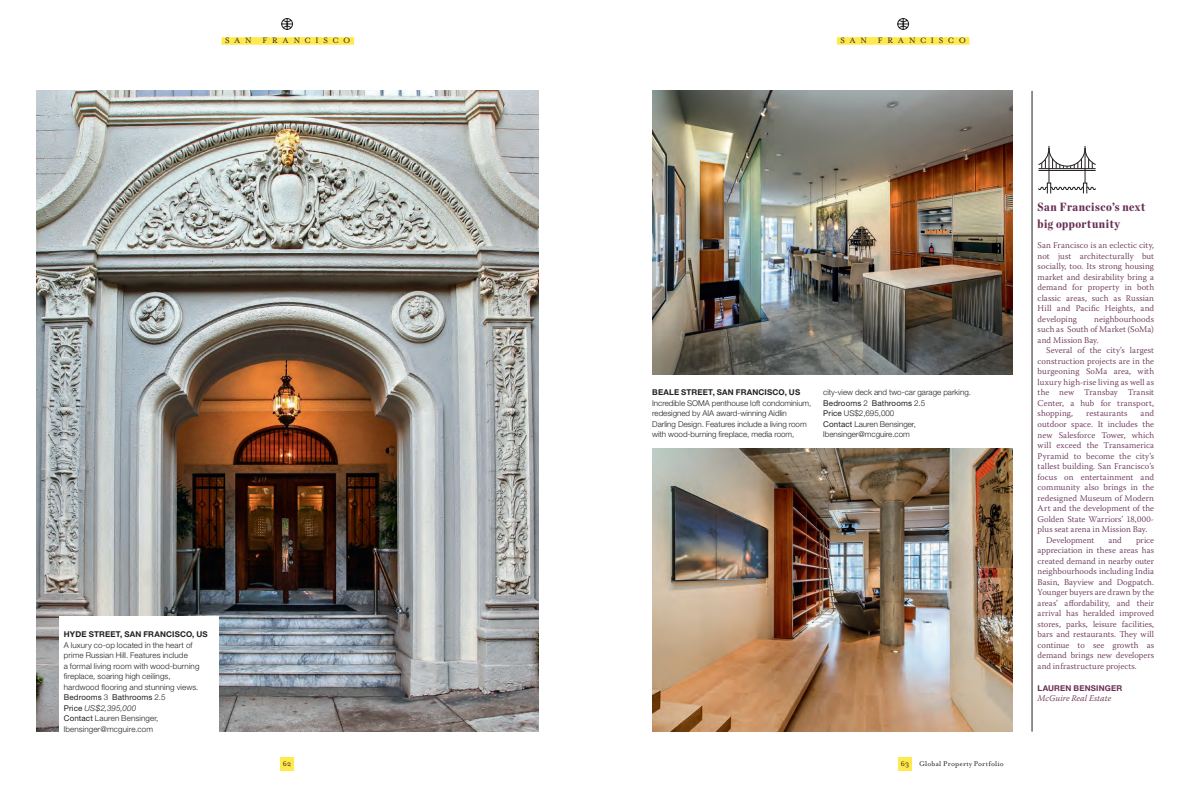
<style>
.page{position:relative;width:1191px;height:794px;background:#fff}
.page>*{position:absolute;margin:0;border:0;box-sizing:border-box;transform-origin:0 0}
.t1{font:900 12px/17px "Chronicle Deck Cond";letter-spacing:.04em;color:#672f54}
.t2{font:9px "Mrs Eaves Roman";letter-spacing:.53em;color:#231f20}
.t3{font:300 8.8px/10.5px "Warnock Pro";letter-spacing:.01em;color:#672f54;text-align:justify}
.t4{font:italic 300 8.8px "Warnock Pro";color:#672f54}
.t5{font:300 8px/10.5px "Helvetica Neue";color:#231f20}
.t6{font:700 8px "Helvetica Neue";letter-spacing:.02em;color:#231f20}
.t7{font:8px "Mrs Eaves Roman";letter-spacing:.02em;color:#231f20}
.t8{font:700 8px "Helvetica Neue";letter-spacing:.025em;color:#672f54}
.s1{font-weight:400}
.s2{font-style:italic}
</style>
<div class="page">
<div style="left:280px;top:757px;width:13px;height:13px;background:#ffe94d"></div>
<div style="left:222px;top:37px;width:132px;height:8px;background:#ffe94d"></div>
<svg style="left:281px;top:18px;width:12px;height:12px"></svg>
<img style="left:37px;top:91px;width:502px;height:640px">
<div style="left:60px;top:616px;width:159px;height:120px;background:#fff"></div>
<div style="left:898px;top:757px;width:13px;height:13px;background:#ffe94d"></div>
<div style="left:837px;top:37px;width:132px;height:8px;background:#ffe94d"></div>
<svg style="left:897px;top:18px;width:12px;height:12px"></svg>
<hr style="left:1031px;top:91px;width:1px;height:640px;background:#231f20">
<img style="left:652px;top:91px;width:360px;height:283px">
<img style="left:652px;top:448px;width:360px;height:283px">
<svg style="left:1038px;top:186px;width:58px;height:4px"></svg>
<hr style="left:1048px;top:146px;width:1px;height:37px;background:#231f20">
<svg style="left:1046px;top:182px;width:5px;height:12px"></svg>
<hr style="left:1084px;top:146px;width:1px;height:37px;background:#231f20">
<svg style="left:1083px;top:182px;width:4px;height:12px"></svg>
<hr style="left:1038px;top:170px;width:57px;height:1px;background:#231f20">
<svg style="left:1038px;top:147px;width:58px;height:22px"></svg>
<p class="t2" style="left:225px;top:36px;width:127px">SAN FRANCISCO</p>
<p class="t6" style="left:64px;top:629px;width:145px">HYDE STREET, SAN FRANCISCO, US</p>
<p class="t5" style="left:64px;top:639px;width:137px">A luxury co-op located in the heart of prime Russian Hill. Features include<br>a formal living room with wood-burning fireplace, soaring high ceilings, hardwood flooring and stunning views.<br><span class="s1">Bedrooms</span> 3 <span class="s1">Bathrooms</span> 2.5<br><span class="s1">Price</span> <span class="s2">US$2,395,000<br></span><span class="s1">Contact</span> Lauren Bensinger, lbensinger@mcguire.com</p>
<p class="t7" style="left:283px;top:759px;width:10px">62</p>
<p class="t2" style="left:840px;top:36px;width:127px">SAN FRANCISCO</p>
<p class="t6" style="left:652px;top:388px;width:149px">BEALE STREET, SAN FRANCISCO, US</p>
<p class="t5" style="left:652px;top:398px;width:161px">Incredible SOMA penthouse loft condominium, redesigned by AIA award-winning Aidlin Darling Design. Features include a living room with wood-burning fireplace, media room,</p>
<p class="t5" style="left:823px;top:387px;width:149px">city-view deck and two-car garage parking.<br><span class="s1">Bedrooms</span> 2 <span class="s1">Bathrooms</span> 2.5<br><span class="s1">Price</span> US$2,695,000<br><span class="s1">Contact</span> Lauren Bensinger, lbensinger@mcguire.com</p>
<p class="t7" style="left:901px;top:759px;width:105px">63 Global Property Portfolio</p>
<h1 class="t1" style="left:1037px;top:197px;width:109px">San Francisco’s next big opportunity</h1>
<p class="t3" style="left:1037px;top:240px;width:118px">San Francisco is an eclectic city, not just architecturally but socially, too. Its strong housing market and desirability bring a demand for property in both classic areas, such as Russian Hill and Pacific Heights, and developing</p>
<p class="t3" style="left:1037px;top:314px;width:118px;text-indent:57px">neighbourhoods such as South of Market (SoMa) and Mission Bay.</p>
<p class="t3" style="left:1037px;top:345px;width:118px;text-indent:9px">Several of the city’s largest construction projects are in the burgeoning SoMa area, with luxury high-rise living as well as the new Transbay Transit Center, a hub for transport, shopping,</p>
<p class="t3" style="left:1086px;top:408px;width:43px">restaurants</p>
<p class="t3" style="left:1140px;top:408px;width:15px">and</p>
<p class="t3" style="left:1037px;top:419px;width:118px">outdoor space. It includes the</p>
<p class="t3" style="left:1037px;top:429px;width:118px">new Salesforce Tower, which</p>
<p class="t3" style="left:1037px;top:440px;width:118px">will exceed the Transamerica</p>
<p class="t3" style="left:1037px;top:450px;width:118px">Pyramid to become the city’s</p>
<p class="t3" style="left:1037px;top:461px;width:118px">tallest building. San Francisco’s</p>
<p class="t3" style="left:1037px;top:471px;width:118px">focus on entertainment and</p>
<p class="t3" style="left:1037px;top:482px;width:118px">community also brings in the</p>
<p class="t3" style="left:1037px;top:492px;width:118px">redesigned Museum of Modern</p>
<p class="t3" style="left:1037px;top:503px;width:118px">Art and the development of the</p>
<p class="t3" style="left:1037px;top:513px;width:118px">Golden State Warriors’ 18,000-</p>
<p class="t3" style="left:1037px;top:524px;width:111px">plus seat arena in Mission Bay.</p>
<p class="t3" style="left:1046px;top:534px;width:50px">Development</p>
<p class="t3" style="left:1108px;top:534px;width:15px">and</p>
<p class="t3" style="left:1037px;top:534px;width:118px;text-indent:98px">price appreciation in these areas has created demand in nearby outer neighbourhoods including India Basin, Bayview and Dogpatch.<br>Younger buyers are drawn by the areas’ affordability, and their arrival has heralded improved stores, parks, leisure facilities, bars and restaurants. They will continue to see growth as demand brings new developers and infrastructure projects.</p>
<p class="t8" style="left:1037px;top:683px;width:86px">LAUREN BENSINGER</p>
<p class="t4" style="left:1037px;top:693px;width:75px">McGuire Real Estate</p>
</div>
